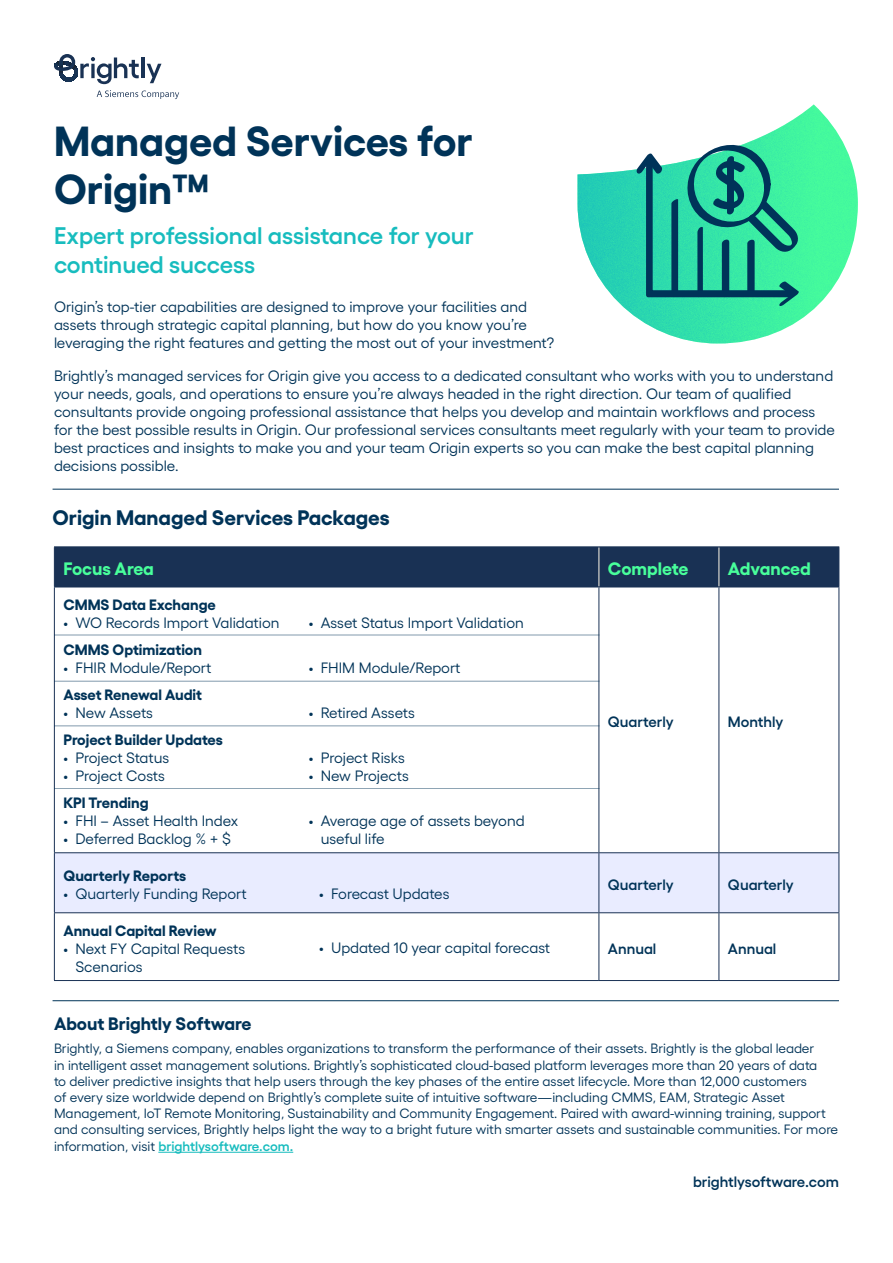
<style>
.page{position:relative;width:893px;height:1263px;background:#fff}
.page>*{position:absolute;margin:0;border:0;box-sizing:border-box;transform-origin:0 0}
.t1{font:700 42px/48px "Yellix";color:#003358}
.t2{font:600 24px/28.8px "Yellix";color:#17bcbe}
.t3{font:700 21px "Yellix";color:#003358}
.t4{font:700 18px "Yellix";letter-spacing:-.005em;color:#48ff9b}
.t5{font:700 18px "Yellix";color:#003358}
.t6{font:15px/18px "Yellix";color:#003358}
.t7{font:700 15px "Yellix";color:#003358}
.t8{font:600 15px "Yellix";color:#003358}
.t9{font:13.5px/16.2px "Yellix";color:#003358}
.s1{font-weight:600;color:#17bcbe}
</style>
<div class="page">
<div style="left:55px;top:547px;width:783px;height:40px;background:#193154"></div>
<div style="left:55px;top:853px;width:783px;height:59px;background:#e9ecff"></div>
<hr style="left:598px;top:547px;width:1px;height:40px;background:#fff8e8">
<hr style="left:718px;top:547px;width:1px;height:40px;background:#fff8e8">
<hr style="left:54px;top:587px;width:1px;height:265px;background:#193154">
<hr style="left:598px;top:587px;width:1px;height:265px;background:#193154">
<hr style="left:718px;top:587px;width:1px;height:265px;background:#193154">
<hr style="left:838px;top:587px;width:1px;height:265px;background:#193154">
<hr style="left:54px;top:852px;width:545px;height:1px;background:#193154">
<hr style="left:54px;top:853px;width:1px;height:59px;background:#193154">
<hr style="left:599px;top:852px;width:120px;height:1px;background:#193154">
<hr style="left:598px;top:853px;width:1px;height:59px;background:#193154">
<hr style="left:719px;top:852px;width:120px;height:1px;background:#193154">
<hr style="left:718px;top:853px;width:1px;height:59px;background:#193154">
<hr style="left:838px;top:853px;width:1px;height:59px;background:#193154">
<hr style="left:54px;top:912px;width:545px;height:1px;background:#193154">
<hr style="left:54px;top:913px;width:1px;height:67px;background:#193154">
<hr style="left:599px;top:912px;width:120px;height:1px;background:#193154">
<hr style="left:598px;top:913px;width:1px;height:67px;background:#193154">
<hr style="left:719px;top:912px;width:120px;height:1px;background:#193154">
<hr style="left:718px;top:913px;width:1px;height:67px;background:#193154">
<hr style="left:838px;top:913px;width:1px;height:67px;background:#193154">
<hr style="left:54px;top:546px;width:545px;height:1px;background:#193154">
<hr style="left:54px;top:547px;width:1px;height:40px;background:#193154">
<hr style="left:599px;top:546px;width:120px;height:1px;background:#193154">
<hr style="left:719px;top:546px;width:120px;height:1px;background:#193154">
<hr style="left:838px;top:547px;width:1px;height:40px;background:#193154">
<hr style="left:54px;top:587px;width:545px;height:1px;background:#193154">
<hr style="left:599px;top:587px;width:120px;height:1px;background:#193154">
<hr style="left:719px;top:587px;width:120px;height:1px;background:#193154">
<hr style="left:54px;top:980px;width:545px;height:1px;background:#193154">
<hr style="left:599px;top:980px;width:120px;height:1px;background:#193154">
<hr style="left:719px;top:980px;width:120px;height:1px;background:#193154">
<hr style="left:53px;top:489px;width:786px;height:1px;background:#003358">
<hr style="left:54px;top:635px;width:545px;height:1px;background:#003358">
<hr style="left:54px;top:681px;width:545px;height:1px;background:#003358">
<hr style="left:54px;top:726px;width:545px;height:1px;background:#003358">
<hr style="left:54px;top:788px;width:545px;height:1px;background:#003358">
<hr style="left:53px;top:1000px;width:786px;height:1px;background:#003358">
<svg style="left:97px;top:90px;width:82px;height:9px"></svg>
<svg style="left:54px;top:54px;width:85px;height:30px"></svg>
<hr style="left:141px;top:57px;width:4px;height:21px;background:#193254">
<svg style="left:147px;top:64px;width:14px;height:19px"></svg>
<svg style="left:577px;top:104px;width:281px;height:239px"></svg>
<svg style="left:636px;top:141px;width:163px;height:166px;background:#33b898"></svg>
<hr style="left:158px;top:1152px;width:135px;height:1px;background:#17bcbe">
<h1 class="t1" style="left:54px;top:112px;width:420px">Managed Services for<br>Origin™</h1>
<h2 class="t2" style="left:54px;top:219px;width:421px">Expert professional assistance for your continued success</h2>
<p class="t6" style="left:54px;top:296px;width:502px">Origin’s top-tier capabilities are designed to improve your facilities and assets through strategic capital planning, but how do you know you’re leveraging the right features and getting the most out of your investment?</p>
<p class="t6" style="left:54px;top:365px;width:782px">Brightly’s managed services for Origin give you access to a dedicated consultant who works with you to understand your needs, goals, and operations to ensure you’re always headed in the right direction. Our team of qualified consultants provide ongoing professional assistance that helps you develop and maintain workflows and process for the best possible results in Origin. Our professional services consultants meet regularly with your team to provide best practices and insights to make you and your team Origin experts so you can make the best capital planning decisions possible.</p>
<h3 class="t3" style="left:53px;top:501px;width:338px">Origin Managed Services Packages</h3>
<p class="t4" style="left:63px;top:554px;width:92px">Focus Area</p>
<p class="t4" style="left:608px;top:554px;width:82px">Complete</p>
<p class="t4" style="left:728px;top:554px;width:84px">Advanced</p>
<p class="t7" style="left:63px;top:592px;width:154px">CMMS Data Exchange</p>
<p class="t6" style="left:63px;top:612px;width:218px">• WO Records Import Validation</p>
<p class="t7" style="left:63px;top:637px;width:140px">CMMS Optimization</p>
<p class="t6" style="left:63px;top:657px;width:150px">• FHIR Module/Report</p>
<p class="t7" style="left:63px;top:682px;width:140px">Asset Renewal Audit</p>
<p class="t6" style="left:63px;top:702px;width:91px">• New Assets</p>
<p class="t7" style="left:63px;top:727px;width:161px">Project Builder Updates</p>
<p class="t6" style="left:63px;top:747px;width:107px">• Project Status</p>
<p class="t6" style="left:63px;top:765px;width:103px">• Project Costs</p>
<p class="t7" style="left:63px;top:790px;width:87px">KPI Trending</p>
<p class="t6" style="left:63px;top:810px;width:176px">• FHI – Asset Health Index</p>
<p class="t6" style="left:63px;top:828px;width:169px">• Deferred Backlog % + $</p>
<p class="t6" style="left:309px;top:612px;width:217px">• Asset Status Import Validation</p>
<p class="t6" style="left:309px;top:657px;width:153px">• FHIM Module/Report</p>
<p class="t6" style="left:309px;top:702px;width:108px">• Retired Assets</p>
<p class="t6" style="left:309px;top:747px;width:98px">• Project Risks</p>
<p class="t6" style="left:309px;top:765px;width:102px">• New Projects</p>
<p class="t6" style="left:321px;top:810px;width:206px;text-indent:-12px">• Average age of assets beyond useful life</p>
<p class="t8" style="left:608px;top:710px;width:67px">Quarterly</p>
<p class="t8" style="left:728px;top:710px;width:57px">Monthly</p>
<p class="t7" style="left:63px;top:863px;width:124px">Quarterly Reports</p>
<p class="t6" style="left:63px;top:883px;width:185px">• Quarterly Funding Report</p>
<p class="t6" style="left:319px;top:883px;width:132px">• Forecast Updates</p>
<p class="t8" style="left:608px;top:872px;width:67px">Quarterly</p>
<p class="t8" style="left:728px;top:872px;width:67px">Quarterly</p>
<p class="t7" style="left:63px;top:918px;width:155px">Annual Capital Review</p>
<p class="t6" style="left:75px;top:938px;width:171px;text-indent:-12px">• Next FY Capital Requests<br>Scenarios</p>
<p class="t8" style="left:608px;top:936px;width:50px">Annual</p>
<p class="t8" style="left:728px;top:936px;width:50px">Annual</p>
<p class="t6" style="left:319px;top:937px;width:233px">• Updated 10 year capital forecast</p>
<p class="t5" style="left:54px;top:1009px;width:199px">About Brightly Software</p>
<p class="t9" style="left:54px;top:1039px;width:786px">Brightly, a Siemens company, enables organizations to transform the performance of their assets. Brightly is the global leader<br>in intelligent asset management solutions. Brightly’s sophisticated cloud-based platform leverages more than 20 years of data<br>to deliver predictive insights that help users through the key phases of the entire asset lifecycle. More than 12,000 customers<br>of every size worldwide depend on Brightly’s complete suite of intuitive software—including CMMS, EAM, Strategic Asset Management, IoT Remote Monitoring, Sustainability and Community Engagement. Paired with award-winning training, support and consulting services, Brightly helps light the way to a bright future with smarter assets and sustainable communities. For more information, visit <span class="s1">brightlysoftware.com.</span></p>
<p class="t8" style="left:693px;top:1169px;width:147px">brightlysoftware.com</p>
</div>
